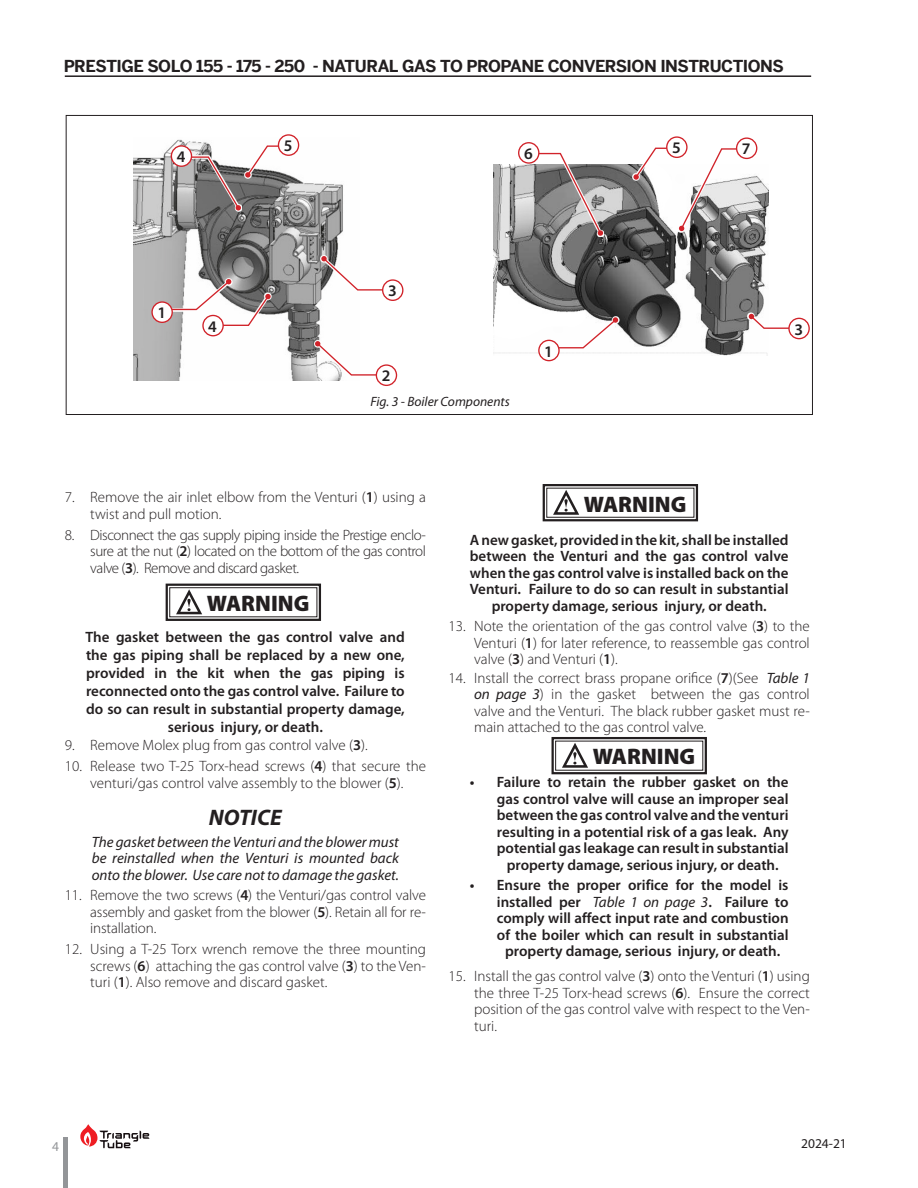
<style>
.page{position:relative;width:918px;height:1188px;background:#fff}
.page>*{position:absolute;margin:0;border:0;box-sizing:border-box;transform-origin:0 0}
.t1{font:900 22.5px "Myriad Pro";color:#231f20}
.t2{font:italic 700 22.5px "Myriad Pro";color:#231f20}
.Headline{font:700 16.5px "Benton Sans";letter-spacing:-.03em;color:#231f20}
.t3{font:600 16.2px "Myriad Pro";color:#231f20}
.t4{font:300 15px/16.5px "Myriad Pro";color:#231f20;text-align:justify}
.DANGER_-_WARNING{font:600 15px/18px "Myriad Pro";color:#231f20;text-align:center}
.NOTICE_-_PRACTICE{font:italic 15px/16.5px "Myriad Pro";color:#231f20;text-align:justify}
.t5{font:italic 13.5px "Myriad Pro";color:#231f20}
.t6{font:13.5px "Myriad Pro";color:#221e1f}
.t7{font:13.5px "Myriad Pro";color:#939598}
.s1{font-weight:600}
.s2{font-weight:400;font-style:italic}
</style>
<div class="page">
<img style="left:133px;top:137px;width:210px;height:243px">
<img style="left:493px;top:165px;width:276px;height:191px">
<svg style="left:169px;top:278px;width:64px;height:1px"></svg>
<div style="left:152px;top:302px;width:20px;height:20px;background:#fff;border-radius:50%"></div>
<div style="left:151px;top:301px;width:22px;height:22px;border:1px solid #d1232a;border-radius:50%"></div>
<svg style="left:556px;top:316px;width:63px;height:34px"></svg>
<svg style="left:556px;top:317px;width:62px;height:32px"></svg>
<div style="left:539px;top:340px;width:20px;height:21px;background:#fff;border-radius:50%"></div>
<div style="left:538px;top:340px;width:22px;height:21px;border:1px solid #d1232a;border-radius:50%"></div>
<svg style="left:314px;top:340px;width:62px;height:37px"></svg>
<svg style="left:315px;top:341px;width:63px;height:35px"></svg>
<div style="left:376px;top:364px;width:21px;height:22px;border:1px solid #d1232a;border-radius:50%"></div>
<svg style="left:320px;top:255px;width:23px;height:37px"></svg>
<svg style="left:321px;top:256px;width:64px;height:35px"></svg>
<div style="left:383px;top:280px;width:20px;height:20px;background:#fff;border-radius:50%"></div>
<div style="left:382px;top:279px;width:21px;height:22px;border:1px solid #d1232a;border-radius:50%"></div>
<svg style="left:747px;top:313px;width:22px;height:17px"></svg>
<svg style="left:749px;top:314px;width:42px;height:16px"></svg>
<div style="left:789px;top:318px;width:20px;height:21px;background:#fff;border-radius:50%"></div>
<div style="left:788px;top:318px;width:22px;height:21px;border:1px solid #d1232a;border-radius:50%"></div>
<svg style="left:271px;top:293px;width:1px;height:34px"></svg>
<svg style="left:169px;top:279px;width:102px;height:48px"></svg>
<div style="left:203px;top:315px;width:20px;height:21px;background:#fff;border-radius:50%"></div>
<div style="left:202px;top:315px;width:22px;height:21px;border:1px solid #d1232a;border-radius:50%"></div>
<div style="left:171px;top:146px;width:21px;height:20px;background:#fff;border-radius:50%"></div>
<div style="left:171px;top:145px;width:21px;height:22px;border:1px solid #d1232a;border-radius:50%"></div>
<div style="left:244px;top:144px;width:50px;height:35px;background:#fff"></div>
<svg style="left:181px;top:145px;width:113px;height:66px"></svg>
<div style="left:278px;top:135px;width:21px;height:20px;background:#fff;border-radius:50%"></div>
<div style="left:278px;top:134px;width:21px;height:22px;border:1px solid #d1232a;border-radius:50%"></div>
<svg style="left:632px;top:164px;width:1px;height:17px"></svg>
<svg style="left:667px;top:137px;width:20px;height:20px"></svg>
<div style="left:666px;top:136px;width:22px;height:22px;border:1px solid #d1232a;border-radius:50%"></div>
<svg style="left:533px;top:164px;width:71px;height:73px"></svg>
<svg style="left:533px;top:152px;width:70px;height:84px"></svg>
<div style="left:519px;top:143px;width:20px;height:20px;background:#fff;border-radius:50%"></div>
<div style="left:518px;top:142px;width:22px;height:22px;border:1px solid #d1232a;border-radius:50%"></div>
<svg style="left:633px;top:147px;width:116px;height:84px"></svg>
<div style="left:737px;top:138px;width:20px;height:20px;background:#fff;border-radius:50%"></div>
<div style="left:736px;top:137px;width:21px;height:22px;border:1px solid #d1232a;border-radius:50%"></div>
<hr style="left:65px;top:75px;width:746px;height:2px;background:#231f20">
<div style="left:63px;top:1137px;width:5px;height:51px;background:#939598"></div>
<svg style="left:80px;top:1124px;width:69px;height:24px"></svg>
<svg style="left:165px;top:583px;width:157px;height:38px"></svg>
<svg style="left:542px;top:484px;width:157px;height:38px"></svg>
<svg style="left:551px;top:737px;width:156px;height:38px"></svg>
<p class="Headline" style="left:64px;top:56px;width:722px">PRESTIGE SOLO 155 - 175 - 250 - NATURAL GAS TO PROPANE CONVERSION INSTRUCTIONS</p>
<p class="t3" style="left:177px;top:146px;width:10px">4</p>
<p class="t3" style="left:284px;top:135px;width:10px">5</p>
<p class="t3" style="left:672px;top:138px;width:10px">5</p>
<p class="t3" style="left:524px;top:143px;width:10px">6</p>
<p class="t3" style="left:742px;top:139px;width:10px">7</p>
<p class="t3" style="left:157px;top:303px;width:10px">1</p>
<p class="t3" style="left:388px;top:281px;width:10px">3</p>
<p class="t3" style="left:208px;top:316px;width:10px">4</p>
<p class="t3" style="left:794px;top:319px;width:10px">3</p>
<p class="t3" style="left:382px;top:366px;width:10px">2</p>
<p class="t5" style="left:370px;top:393px;width:141px">Fig. 3 - Boiler Components</p>
<p class="t3" style="left:544px;top:341px;width:10px">1</p>
<p class="t4" style="left:90px;top:489px;width:337px;text-indent:-26px">7. Remove the air inlet elbow from the Venturi (<span class="s1">1</span>) using a twist and pull motion.</p>
<p class="t4" style="left:90px;top:526px;width:337px;text-indent:-26px">8. Disconnect the gas supply piping inside the Prestige enclo&shy;sure at the nut (<span class="s1">2</span>) located on the bottom of the gas control valve (<span class="s1">3</span>). Remove and discard gasket.</p>
<p class="t1" style="left:207px;top:588px;width:104px">WARNING</p>
<p class="DANGER_-_WARNING" style="left:85px;top:627px;width:321px">The gasket between the gas control valve and the gas piping shall be replaced by a new one, provided in the kit when the gas piping is reconnected onto the gas control valve. Failure to do so can result in substantial property damage, serious injury, or death.</p>
<p class="t4" style="left:65px;top:737px;width:304px">9. Remove Molex plug from gas control valve (<span class="s1">3</span>).</p>
<p class="t4" style="left:65px;top:758px;width:363px;text-align:center">10. Release two T-25 Torx-head screws (<span class="s1">4</span>) that secure the venturi/gas control valve assembly to the blower (<span class="s1">5</span>).</p>
<p class="t2" style="left:209px;top:803px;width:74px">NOTICE</p>
<p class="NOTICE_-_PRACTICE" style="left:92px;top:833px;width:309px">The gasket between the Venturi and the blower must be reinstalled when the Venturi is mounted back onto the blower. Use care not to damage the gasket.</p>
<p class="t4" style="left:90px;top:887px;width:337px;text-indent:-25px">11. Remove the two screws (<span class="s1">4</span>) the Venturi/gas control valve assembly and gasket from the blower (<span class="s1">5</span>). Retain all for re&shy;installation.</p>
<p class="t4" style="left:90px;top:941px;width:337px;text-indent:-26px">12. Using a T-25 Torx wrench remove the three mounting screws (<span class="s1">6</span>) attaching the gas control valve (<span class="s1">3</span>) to the Ven&shy;turi (<span class="s1">1</span>). Also remove and discard gasket.</p>
<p class="t1" style="left:584px;top:489px;width:104px">WARNING</p>
<p class="DANGER_-_WARNING" style="left:470px;top:531px;width:320px;line-height:16.5px">A new gasket, provided in the kit, shall be installed between the Venturi and the gas control valve when the gas control valve is installed back on the Venturi. Failure to do so can result in substantial property damage, serious injury, or death.</p>
<p class="t4" style="left:474px;top:618px;width:337px;text-indent:-26px">13. Note the orientation of the gas control valve (<span class="s1">3</span>) to the Venturi (<span class="s1">1</span>) for later reference, to reassemble gas control valve (<span class="s1">3</span>) and Venturi (<span class="s1">1</span>).</p>
<p class="t4" style="left:474px;top:670px;width:337px;text-indent:-26px">14. Install the correct brass propane orifice (<span class="s1">7</span>)(See <span class="s2">Table 1 on page 3</span>) in the gasket between the gas control valve and the Venturi. The black rubber gasket must re&shy;main attached to the gas control valve.</p>
<p class="t1" style="left:593px;top:742px;width:104px">WARNING</p>
<p class="DANGER_-_WARNING" style="left:470px;top:773px;width:320px">• Failure to retain the rubber gasket on the</p>
<p class="DANGER_-_WARNING" style="left:497px;top:789px;width:293px">gas control valve will cause an improper seal</p>
<p class="DANGER_-_WARNING" style="left:497px;top:806px;width:293px">between the gas control valve and the venturi</p>
<p class="DANGER_-_WARNING" style="left:497px;top:822px;width:293px">resulting in a potential risk of a gas leak. Any</p>
<p class="DANGER_-_WARNING" style="left:497px;top:839px;width:293px">potential gas leakage can result in substantial</p>
<p class="DANGER_-_WARNING" style="left:507px;top:855px;width:274px">property damage, serious injury, or death.</p>
<p class="DANGER_-_WARNING" style="left:470px;top:876px;width:320px">• Ensure the proper orifice for the model is</p>
<p class="DANGER_-_WARNING" style="left:497px;top:893px;width:293px">installed per <span class="s2">Table 1 on page 3</span>. Failure to</p>
<p class="DANGER_-_WARNING" style="left:497px;top:909px;width:293px">comply will affect input rate and combustion</p>
<p class="DANGER_-_WARNING" style="left:497px;top:926px;width:293px">of the boiler which can result in substantial</p>
<p class="DANGER_-_WARNING" style="left:505px;top:942px;width:277px">property damage, serious injury, or death.</p>
<p class="t4" style="left:474px;top:968px;width:337px;text-indent:-26px">15. Install the gas control valve (<span class="s1">3</span>) onto the Venturi (<span class="s1">1</span>) using the three T-25 Torx-head screws (<span class="s1">6</span>). Ensure the correct position of the gas control valve with respect to the Ven&shy;turi.</p>
<p class="t7" style="left:52px;top:1139px;width:8px">4</p>
<p class="t6" style="left:801px;top:1135px;width:47px">2024-21</p>
</div>
